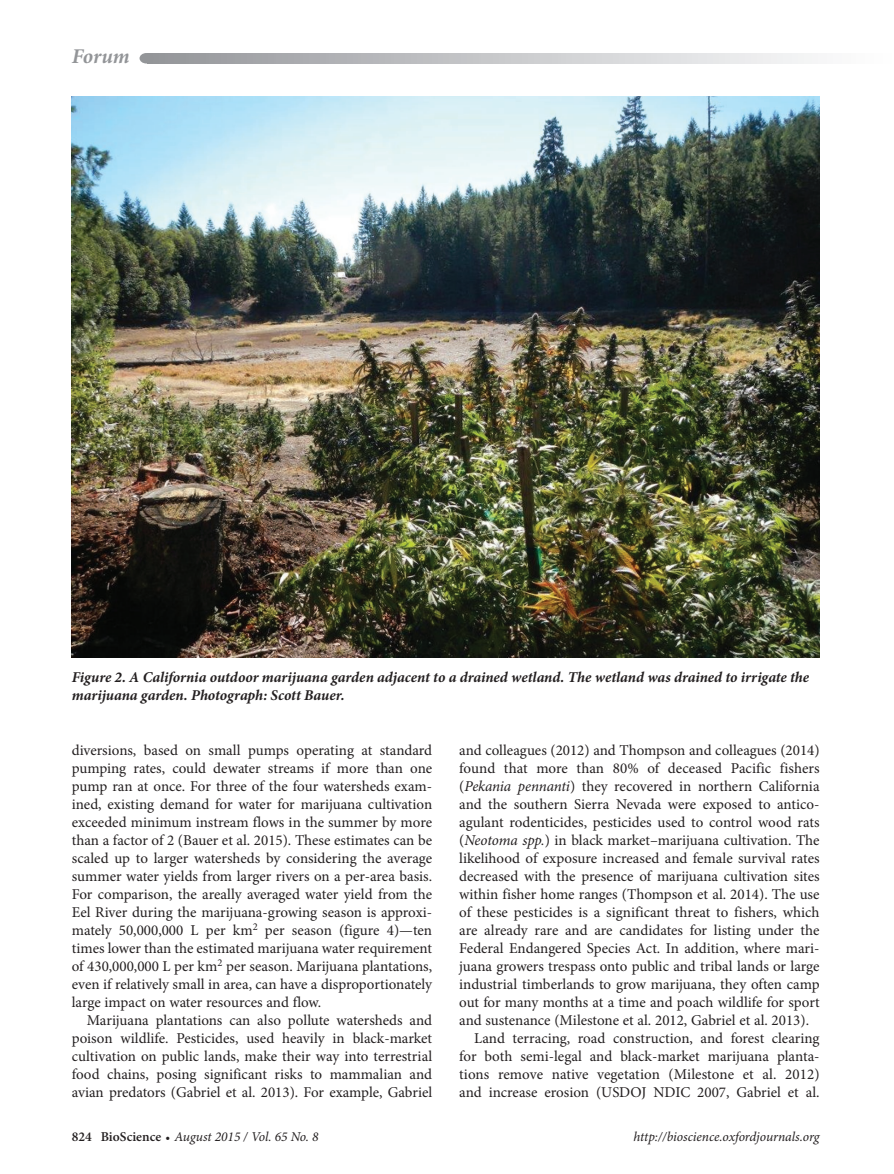
<style>
.page{position:relative;width:894px;height:1174px;background:#fff}
.page>*{position:absolute;margin:0;border:0;box-sizing:border-box;transform-origin:0 0}
.RH{font:italic 700 21px "Minion Pro";letter-spacing:-.005em;color:#939598}
.Para{font:15px/18px "Minion Pro";color:#231f20;text-align:justify}
.FigCaption{font:italic 700 15px/18px "Minion Pro";letter-spacing:-.005em;color:#231f20}
.t1{font:italic 13.5px "Minion Pro";letter-spacing:-.005em;color:#231f20}
.s1{font-style:italic}
.s2{font-weight:600;font-style:normal}
.s3{font-weight:600;font-style:normal;font-size:12px}
</style>
<div class="page">
<svg style="left:149px;top:53px;width:663px;height:11px;background:#c5c6c8"></svg>
<div style="left:139px;top:53px;width:14px;height:11px;background:#939598;border-radius:50%"></div>
<img style="left:72px;top:97px;width:747px;height:560px">
<p class="RH" style="left:72px;top:41px;width:59px">Forum</p>
<p class="FigCaption" style="left:72px;top:667px;width:738px">Figure 2. A California outdoor marijuana garden adjacent to a drained wetland. The wetland was drained to irrigate the marijuana garden. Photograph: Scott Bauer.</p>
<p class="Para" style="left:72px;top:741px;width:362px">diversions, based on small pumps operating at standard pumping rates, could dewater streams if more than one pump ran at once. For three of the four watersheds exam&shy;ined, existing demand for water for marijuana cultivation exceeded minimum instream flows in the summer by more than a factor of 2 (Bauer et al. 2015). These estimates can be scaled up to larger watersheds by considering the average summer water yields from larger rivers on a per-area basis.<br>For comparison, the areally averaged water yield from the Eel River during the marijuana-growing season is approxi&shy;mately 50,000,000 L per km<sup>2</sup> per season (figure 4)—ten times lower than the estimated marijuana water requirement of 430,000,000 L per km<sup>2</sup> per season. Marijuana plantations, even if relatively small in area, can have a disproportionately large impact on water resources and flow.</p>
<p class="Para" style="left:72px;top:1011px;width:362px;text-indent:15px">Marijuana plantations can also pollute watersheds and poison wildlife. Pesticides, used heavily in black-market cultivation on public lands, make their way into terrestrial food chains, posing significant risks to mammalian and avian predators (Gabriel et al. 2013). For example, Gabriel</p>
<p class="Para" style="left:459px;top:741px;width:362px">and colleagues (2012) and Thompson and colleagues (2014) found that more than 80% of deceased Pacific fishers (<span class="s1">Pekania pennanti</span>) they recovered in northern California and the southern Sierra Nevada were exposed to antico&shy;agulant rodenticides, pesticides used to control wood rats (<span class="s1">Neotoma spp.</span>) in black market–marijuana cultivation. The likelihood of exposure increased and female survival rates decreased with the presence of marijuana cultivation sites within fisher home ranges (Thompson et al. 2014). The use of these pesticides is a significant threat to fishers, which are already rare and are candidates for listing under the Federal Endangered Species Act. In addition, where mari&shy;juana growers trespass onto public and tribal lands or large industrial timberlands to grow marijuana, they often camp out for many months at a time and poach wildlife for sport and sustenance (Milestone et al. 2012, Gabriel et al. 2013).</p>
<p class="Para" style="left:459px;top:1029px;width:362px;text-indent:15px">Land terracing, road construction, and forest clearing for both semi-legal and black-market marijuana planta&shy;tions remove native vegetation (Milestone et al. 2012) and increase erosion (USDOJ NDIC 2007, Gabriel et al.</p>
<p class="t1" style="left:72px;top:1128px;width:248px"><span class="s2">824 BioScience</span> <span class="s3">•</span> August 2015 / Vol. 65 No. 8</p>
<p class="t1" style="left:633px;top:1128px;width:187px">http://bioscience.oxfordjournals.org</p>
</div>
